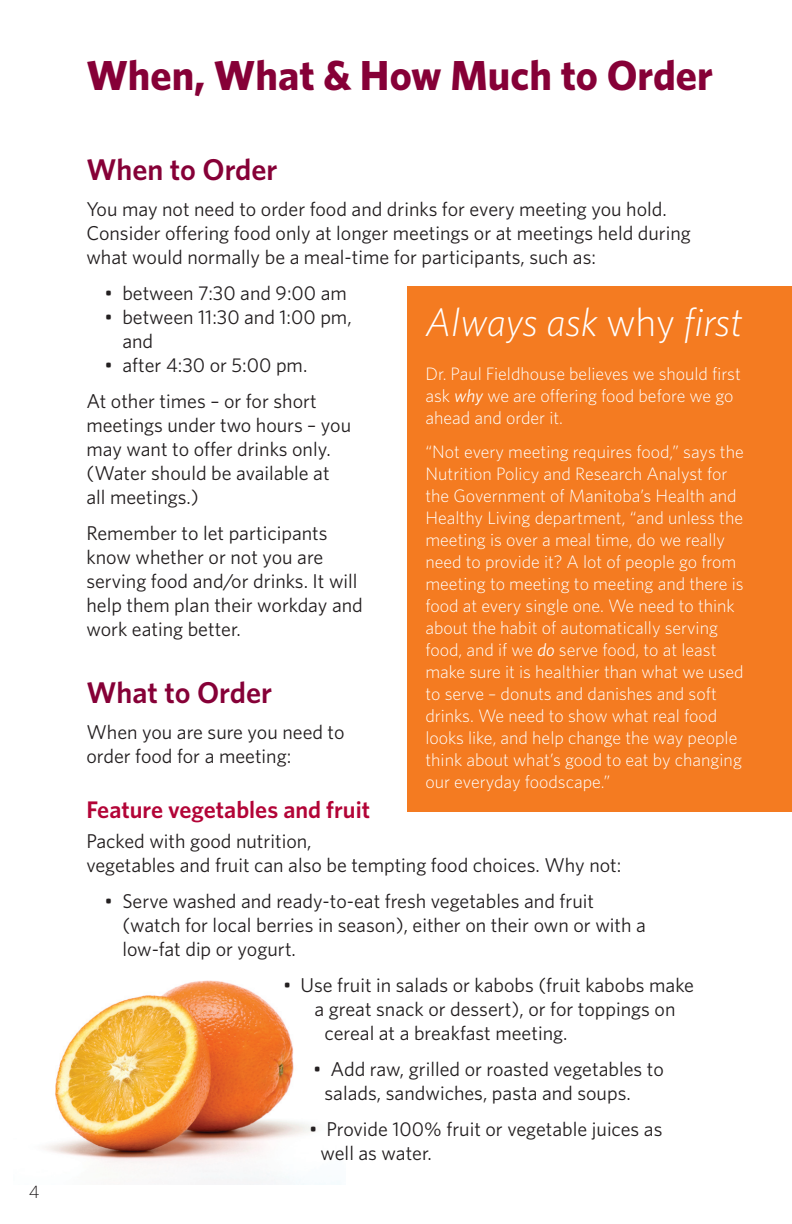
<style>
.page{position:relative;width:792px;height:1224px;background:#fff}
.page>*{position:absolute;margin:0;border:0;box-sizing:border-box;transform-origin:0 0}
.Head_A{font:700 42px "Whitney";color:#860037}
.t1{font:italic 300 40px "Whitney";color:#fff}
.Head_B{font:600 30px "Whitney";color:#860037}
.Head_C{font:600 24px "Whitney";color:#b30437}
.t2{font:20px/24px "Whitney";color:#231f20}
.t3{font:300 18px/22px "Whitney";color:#fff}
.t4{font:300 18px "Whitney";color:#231f20}
.s1{font-style:normal}
.s2{font-weight:400;font-style:italic}
</style>
<div class="page">
<img style="left:45px;top:980px;width:295px;height:204px">
<div style="left:407px;top:286px;width:385px;height:526px;background:#f47b21"></div>
<p class="t4" style="left:29px;top:1180px;width:12px">4</p>
<p class="Head_A" style="left:86px;top:47px;width:628px">When, What &amp; How Much to Order</p>
<p class="Head_B" style="left:86px;top:150px;width:193px">When to Order</p>
<p class="t2" style="left:86px;top:197px;width:606px">You may not need to order food and drinks for every meeting you hold.<br>Consider offering food only at longer meetings or at meetings held during what would normally be a meal-time for participants, such as:</p>
<p class="t2" style="left:104px;top:280px;width:244px">• between 7:30 and 9:00 am</p>
<p class="t2" style="left:122px;top:304px;width:231px;text-indent:-18px">• between 11:30 and 1:00 pm, and</p>
<p class="t2" style="left:104px;top:352px;width:204px">• after 4:30 or 5:00 pm.</p>
<p class="t2" style="left:86px;top:388px;width:266px">At other times – or for short meetings under two hours – you may want to offer drinks only. (Water should be available at all meetings.)</p>
<p class="t2" style="left:86px;top:520px;width:278px">Remember to let participants know whether or not you are serving food and/or drinks. It will help them plan their workday and work eating better.</p>
<p class="t1" style="left:425px;top:296px;width:319px">Always ask <span class="s1">why</span> first</p>
<p class="t3" style="left:425px;top:362px;width:317px">Dr. Paul Fieldhouse believes we should first ask <span class="s2">why</span> we are offering food before we go ahead and order it.</p>
<p class="t3" style="left:425px;top:440px;width:320px">“N ot every meeting requires food,” says the N utrition Policy and Research Analyst for the Government of Manitoba’s Health and Healthy Living department, “and unless the meeting is over a meal time, do we really need to provide it? A lot of people go from meeting to meeting to meeting and there is food at every single one. We need to think about the habit of automatically serving food, and if we <span class="s2">do</span> serve food, to at least make sure it is healthier than what we used to serve – donuts and danishes and soft drinks. We need to show what real food looks like, and help change the way people think about what’s good to eat by changing our everyday foodscape.”</p>
<p class="Head_B" style="left:86px;top:673px;width:187px">What to Order</p>
<p class="t2" style="left:86px;top:720px;width:260px">When you are sure you need to order food for a meeting:</p>
<p class="Head_C" style="left:86px;top:794px;width:285px">Feature vegetables and fruit</p>
<p class="t2" style="left:86px;top:829px;width:536px">Packed with good nutrition,<br>vegetables and fruit can also be tempting food choices. Why not:</p>
<p class="t2" style="left:122px;top:889px;width:525px;text-indent:-18px">• Serve washed and ready-to-eat fresh vegetables and fruit (watch for local berries in season), either on their own or with a low-fat dip or yogurt.</p>
<p class="t2" style="left:283px;top:973px;width:412px">• Use fruit in salads or kabobs (fruit kabobs make</p>
<p class="t2" style="left:315px;top:997px;width:362px">a great snack or dessert), or for toppings on</p>
<p class="t2" style="left:325px;top:1021px;width:245px">cereal at a breakfast meeting.</p>
<p class="t2" style="left:325px;top:1056px;width:341px;text-indent:-12px">• Add raw, grilled or roasted vegetables to salads, sandwiches, pasta and soups.</p>
<p class="t2" style="left:321px;top:1116px;width:343px;text-indent:-12px">• Provide 100% fruit or vegetable juices as well as water.</p>
</div>
